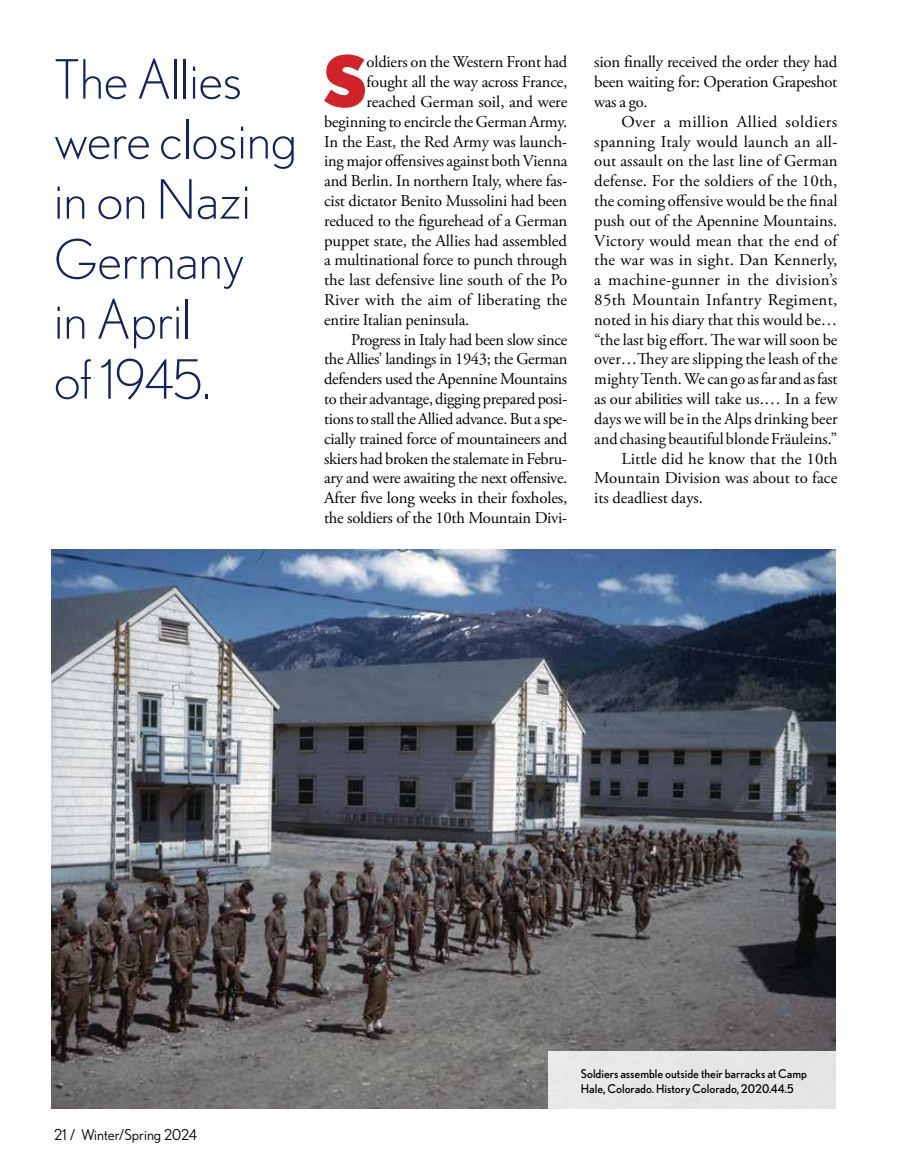
<style>
.page{position:relative;width:905px;height:1175px;background:#fff}
.page>*{position:absolute;margin:0;border:0;box-sizing:border-box;transform-origin:0 0}
.t1{font:900 70.8px "Nobel";color:#d2232a}
.t2{font:300 54px/60px "Nobel";color:#132360}
.t3{font:16.5px/19.8px "Adobe Garamond Pro";letter-spacing:-.01em;color:#000;text-align:justify}
.t4{font:16.5px "Adobe Garamond Pro";letter-spacing:.01em;color:#000}
.t5{font:16.5px "Adobe Garamond Pro";letter-spacing:.015em;color:#000}
.t6{font:16.5px "Adobe Garamond Pro";letter-spacing:.02em;color:#000}
.t7{font:15px "Nobel";color:#000}
.t8{font:12px/15px "Nobel";color:#000}
</style>
<div class="page">
<img style="left:51px;top:549px;width:784px;height:559px">
<div style="left:548px;top:1051px;width:288px;height:58px;background:#e7e6e6"></div>
<h2 class="t2" style="left:54px;top:49px;width:245px">The Allies were closing in on Nazi<br>Germany<br>in April<br>of 1945.</h2>
<h1 class="t1" style="left:323px;top:38px;width:46px">S</h1>
<p class="t3" style="left:366px;top:53px;width:202px">oldiers on the Western Front had</p>
<p class="t3" style="left:366px;top:73px;width:202px">fought all the way across France,</p>
<p class="t3" style="left:366px;top:92px;width:202px">reached German soil, and were</p>
<p class="t3" style="left:324px;top:112px;width:245px">beginning to encircle the German Army.</p>
<p class="t3" style="left:324px;top:132px;width:245px">In the East, the Red Army was launch-</p>
<p class="t3" style="left:324px;top:152px;width:245px">ing major offensives against both Vienna</p>
<p class="t3" style="left:324px;top:172px;width:245px">and Berlin. In northern Italy, where fas-</p>
<p class="t3" style="left:324px;top:191px;width:245px">cist dictator Benito Mussolini had been</p>
<p class="t3" style="left:324px;top:211px;width:244px">reduced to the figurehead of a German</p>
<p class="t3" style="left:324px;top:231px;width:244px">puppet state, the Allies had assembled</p>
<p class="t3" style="left:324px;top:251px;width:244px">a multinational force to punch through</p>
<p class="t3" style="left:324px;top:271px;width:245px">the last defensive line south of the Po</p>
<p class="t3" style="left:324px;top:290px;width:244px">River with the aim of liberating the</p>
<p class="t3" style="left:324px;top:310px;width:147px">entire Italian peninsula.</p>
<p class="t3" style="left:351px;top:330px;width:217px">Progress in Italy had been slow since</p>
<p class="t3" style="left:324px;top:350px;width:245px">the Allies’ landings in 1943; the German</p>
<p class="t3" style="left:324px;top:370px;width:244px">defenders used the Apennine Mountains</p>
<p class="t3" style="left:324px;top:389px;width:245px">to their advantage, digging prepared posi-</p>
<p class="t3" style="left:324px;top:409px;width:245px">tions to stall the Allied advance. But a spe-</p>
<p class="t3" style="left:324px;top:429px;width:245px">cially trained force of mountaineers and</p>
<p class="t3" style="left:324px;top:449px;width:244px">skiers had broken the stalemate in Febru-</p>
<p class="t3" style="left:324px;top:469px;width:245px">ary and were awaiting the next offensive.</p>
<p class="t3" style="left:324px;top:488px;width:244px">After five long weeks in their foxholes,</p>
<p class="t3" style="left:324px;top:508px;width:245px">the soldiers of the 10th Mountain Divi-</p>
<p class="t3" style="left:594px;top:53px;width:245px">sion finally received the order they had been waiting for: Operation Grapeshot was a go.</p>
<p class="t3" style="left:621px;top:112px;width:217px">Over a million Allied soldiers</p>
<p class="t5" style="left:594px;top:131px;width:245px">spanning Italy would launch an all-</p>
<p class="t3" style="left:594px;top:152px;width:245px">out assault on the last line of German</p>
<p class="t3" style="left:594px;top:172px;width:244px">defense. For the soldiers of the 10th,</p>
<p class="t3" style="left:594px;top:191px;width:245px">the coming offensive would be the final</p>
<p class="t3" style="left:594px;top:211px;width:244px">push out of the Apennine Mountains.</p>
<p class="t4" style="left:594px;top:230px;width:245px">Victory would mean that the end of</p>
<p class="t4" style="left:594px;top:250px;width:244px">the war was in sight. Dan Kennerly,</p>
<p class="t6" style="left:594px;top:270px;width:244px">a machine-gunner in the division’s</p>
<p class="t5" style="left:594px;top:290px;width:244px">85th Mountain Infantry Regiment,</p>
<p class="t3" style="left:594px;top:310px;width:245px">noted in his diary that this would be…</p>
<p class="t3" style="left:594px;top:330px;width:245px">“the last big effort. The war will soon be</p>
<p class="t3" style="left:594px;top:350px;width:245px">over…They are slipping the leash of the</p>
<p class="t3" style="left:594px;top:370px;width:244px">mighty Tenth. We can go as far and as fast</p>
<p class="t3" style="left:594px;top:389px;width:245px">as our abilities will take us.… In a few</p>
<p class="t3" style="left:594px;top:409px;width:245px">days we will be in the Alps drinking beer</p>
<p class="t3" style="left:594px;top:429px;width:245px">and chasing beautiful blonde Fräuleins.”</p>
<p class="t4" style="left:621px;top:448px;width:218px">Little did he know that the 10th</p>
<p class="t3" style="left:594px;top:469px;width:244px">Mountain Division was about to face</p>
<p class="t3" style="left:594px;top:488px;width:110px">its deadliest days.</p>
<p class="t7" style="left:54px;top:1126px;width:145px">21 / Winter/Spring 2024</p>
<p class="t8" style="left:580px;top:1065px;width:228px">Soldiers assemble outside their barracks at Camp<br>Hale, Colorado. History Colorado, 2020.44.5</p>
</div>
